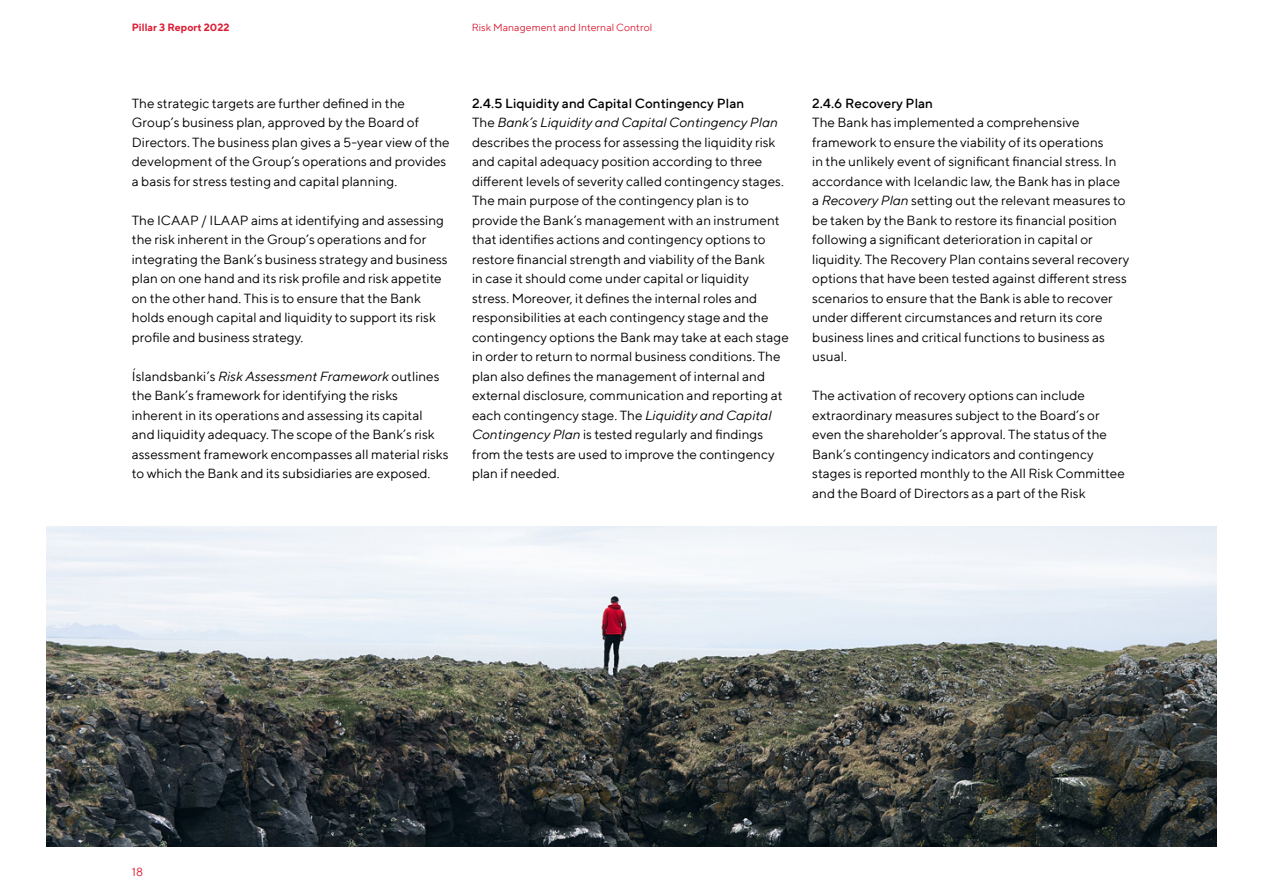
<style>
.page{position:relative;width:1263px;height:893px;background:#fff}
.page>*{position:absolute;margin:0;border:0;box-sizing:border-box;transform-origin:0 0}
.ISB_meginmal{font:13.5px/19.5px "TT Norms";color:#000}
.ISB_meginmal-2{font:500 13.5px "TT Norms";color:#000}
.t1{font:12px "TT Norms";color:#dc1e35}
.ISB_meginmal-3{font:10.5px "TT Norms";color:#dc1e35}
.t2{font:700 10.5px "TT Norms";color:#dc1e35}
.s1{font-style:italic}
</style>
<div class="page">
<img style="left:47px;top:527px;width:1169px;height:319px">
<p class="t2" style="left:132px;top:20px;width:99px">Pillar 3 Report 2022</p>
<p class="ISB_meginmal-3" style="left:472px;top:20px;width:182px">Risk Management and Internal Control</p>
<p class="ISB_meginmal" style="left:132px;top:93px;width:319px">The strategic targets are further defined in the Group’s business plan, approved by the Board of Directors. The business plan gives a 5-year view of the development of the Group’s operations and provides a basis for stress testing and capital planning.</p>
<p class="ISB_meginmal" style="left:132px;top:210px;width:317px">The ICAAP / ILAAP aims at identifying and assessing the risk inherent in the Group’s operations and for integrating the Bank’s business strategy and business plan on one hand and its risk profile and risk appetite on the other hand. This is to ensure that the Bank holds enough capital and liquidity to support its risk profile and business strategy.</p>
<p class="ISB_meginmal" style="left:132px;top:366px;width:318px">Íslandsbanki’s <span class="s1">Risk Assessment Framework</span> outlines the Bank’s framework for identifying the risks inherent in its operations and assessing its capital and liquidity adequacy. The scope of the Bank’s risk assessment framework encompasses all material risks to which the Bank and its subsidiaries are exposed.</p>
<p class="ISB_meginmal-2" style="left:472px;top:95px;width:274px">2.4.5 Liquidity and Capital Contingency Plan</p>
<p class="ISB_meginmal" style="left:472px;top:113px;width:318px">The <span class="s1">Bank’s Liquidity and Capital Contingency Plan </span>describes the process for assessing the liquidity risk and capital adequacy position according to three different levels of severity called contingency stages.<br>The main purpose of the contingency plan is to provide the Bank’s management with an instrument that identifies actions and contingency options to restore financial strength and viability of the Bank<br>in case it should come under capital or liquidity stress. Moreover, it defines the internal roles and responsibilities at each contingency stage and the contingency options the Bank may take at each stage in order to return to normal business conditions. The plan also defines the management of internal and external disclosure, communication and reporting at each contingency stage. The <span class="s1">Liquidity and Capital Contingency Plan</span> is tested regularly and findings from the tests are used to improve the contingency plan if needed.</p>
<p class="ISB_meginmal-2" style="left:812px;top:95px;width:122px">2.4.6 Recovery Plan</p>
<p class="ISB_meginmal" style="left:812px;top:113px;width:319px">The Bank has implemented a comprehensive framework to ensure the viability of its operations<br>in the unlikely event of significant financial stress. In accordance with Icelandic law, the Bank has in place a <span class="s1">Recovery Plan</span> setting out the relevant measures to be taken by the Bank to restore its financial position following a significant deterioration in capital or liquidity. The Recovery Plan contains several recovery options that have been tested against different stress scenarios to ensure that the Bank is able to recover under different circumstances and return its core business lines and critical functions to business as usual.</p>
<p class="ISB_meginmal" style="left:812px;top:386px;width:314px">The activation of recovery options can include extraordinary measures subject to the Board’s or even the shareholder’s approval. The status of the Bank’s contingency indicators and contingency stages is reported monthly to the All Risk Committee and the Board of Directors as a part of the Risk</p>
<p class="t1" style="left:132px;top:865px;width:13px">18</p>
</div>
